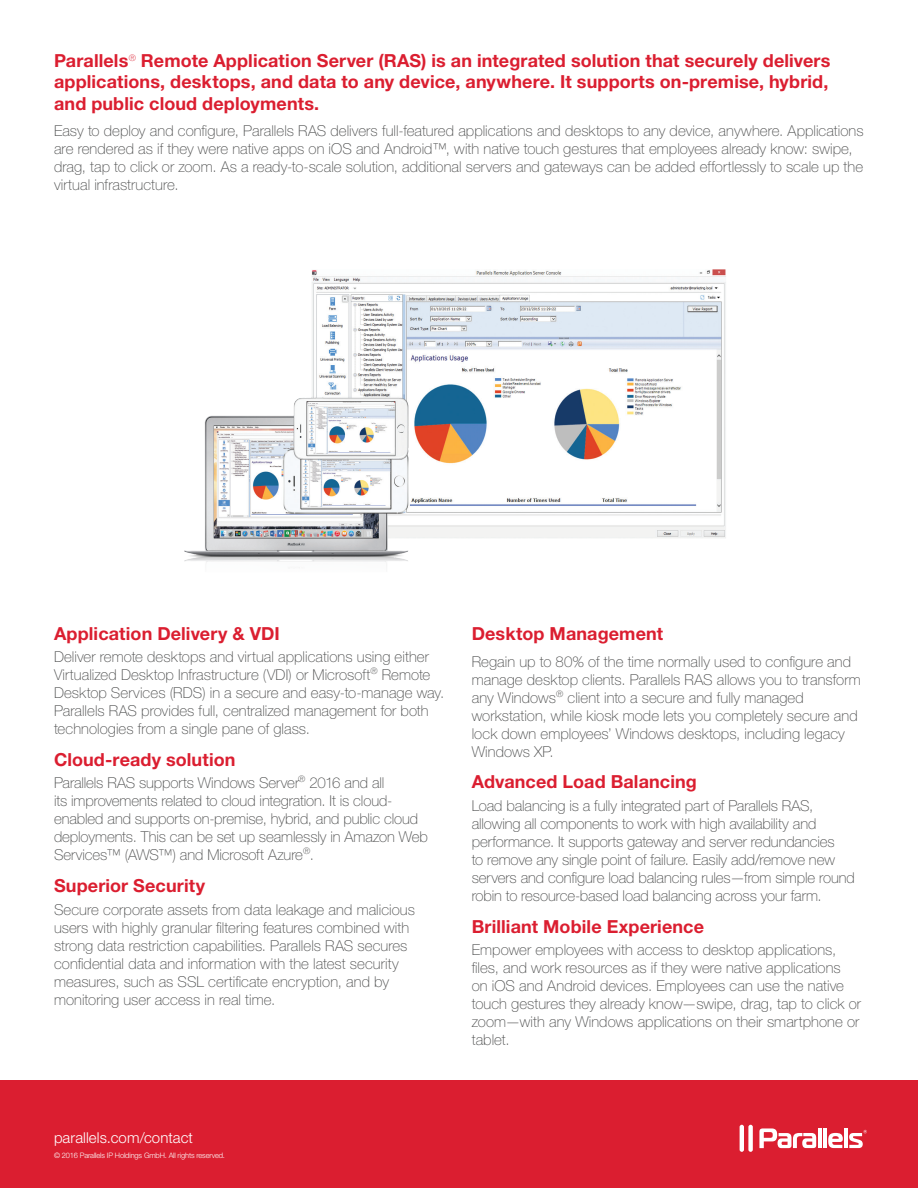
<style>
.page{position:relative;width:918px;height:1188px;background:#fff}
.page>*{position:absolute;margin:0;border:0;box-sizing:border-box;transform-origin:0 0}
.Column_Head{font:700 18px/21.6px "Helvetica Neue LT Std";letter-spacing:.005em;color:#db1e30;text-align:justify}
.t1{font:100 15px/18px "Helvetica Neue LT Std";color:#494a4a}
.t2{font:300 15px "Helvetica Neue LT Std";letter-spacing:.005em;color:#fff}
.t3{font:300 7.5px "Helvetica Neue LT Std";letter-spacing:-.02em;color:#fff}
</style>
<div class="page">
<div style="left:0;top:1080px;width:918px;height:108px;background:#db1e30"></div>
<hr style="left:740px;top:1125px;width:4px;height:27px;background:#fff;border-radius:2px">
<div style="left:748px;top:1125px;width:5px;height:27px;background:#fff;border-radius:2px"></div>
<svg style="left:828px;top:1133px;width:15px;height:15px"></svg>
<hr style="left:844px;top:1128px;width:4px;height:20px;background:#fff">
<hr style="left:823px;top:1128px;width:4px;height:20px;background:#fff">
<hr style="left:818px;top:1128px;width:4px;height:20px;background:#fff">
<svg style="left:759px;top:1128px;width:57px;height:20px"></svg>
<svg style="left:849px;top:1130px;width:18px;height:18px"></svg>
<img style="left:184px;top:269px;width:542px;height:293px">
<p class="Column_Head" style="left:54px;top:49px;width:778px">Parallels<sup>®</sup> Remote Application Server (RAS) is an integrated solution that securely delivers applications, desktops, and data to any device, anywhere. It supports on-premise, hybrid, and public cloud deployments.</p>
<p class="t1" style="left:54px;top:121px;width:811px">Easy to deploy and configure, Parallels RAS delivers full-featured applications and desktops to any device, anywhere. Applications are rendered as if they were native apps on iOS and Android™, with native touch gestures that employees already know: swipe, drag, tap to click or zoom. As a ready-to-scale solution, additional servers and gateways can be added effortlessly to scale up the virtual infrastructure.</p>
<p class="Column_Head" style="left:54px;top:622px;width:227px">Application Delivery &amp; VDI</p>
<p class="t1" style="left:54px;top:648px;width:392px">Deliver remote desktops and virtual applications using either Virtualized Desktop Infrastructure (VDI) or Microsoft<sup>®</sup> Remote Desktop Services (RDS) in a secure and easy-to-manage way.<br>Parallels RAS provides full, centralized management for both technologies from a single pane of glass.</p>
<p class="Column_Head" style="left:54px;top:749px;width:183px">Cloud-ready solution</p>
<p class="t1" style="left:54px;top:774px;width:375px">Parallels RAS supports Windows Server<sup>®</sup> 2016 and all<br>its improvements related to cloud integration. It is cloud&shy;enabled and supports on-premise, hybrid, and public cloud deployments. This can be set up seamlessly in Amazon Web Services™ (AWS™) and Microsoft Azure<sup>®</sup>.</p>
<p class="Column_Head" style="left:54px;top:875px;width:153px">Superior Security</p>
<p class="t1" style="left:54px;top:900px;width:362px">Secure corporate assets from data leakage and malicious users with highly granular filtering features combined with strong data restriction capabilities. Parallels RAS secures confidential data and information with the latest security measures, such as SSL certificate encryption, and by monitoring user access in real time.</p>
<p class="Column_Head" style="left:472px;top:622px;width:193px">Desktop Management</p>
<p class="t1" style="left:472px;top:652px;width:390px">Regain up to 80% of the time normally used to configure and manage desktop clients. Parallels RAS allows you to transform any Windows<sup>®</sup> client into a secure and fully managed workstation, while kiosk mode lets you completely secure and lock down employees’ Windows desktops, including legacy Windows XP.</p>
<p class="Column_Head" style="left:472px;top:771px;width:227px">Advanced Load Balancing</p>
<p class="t1" style="left:472px;top:796px;width:385px">Load balancing is a fully integrated part of Parallels RAS, allowing all components to work with high availability and performance. It supports gateway and server redundancies<br>to remove any single point of failure. Easily add/remove new servers and configure load balancing rules—from simple round robin to resource-based load balancing across your farm.</p>
<p class="Column_Head" style="left:472px;top:915px;width:234px">Brilliant Mobile Experience</p>
<p class="t1" style="left:472px;top:940px;width:391px">Empower employees with access to desktop applications, files, and work resources as if they were native applications<br>on iOS and Android devices. Employees can use the native touch gestures they already know—swipe, drag, tap to click or zoom—with any Windows applications on their smartphone or tablet.</p>
<p class="t2" style="left:54px;top:1128px;width:141px">parallels.com/contact</p>
<p class="t3" style="left:54px;top:1150px;width:173px">© 2016 Parallels IP Holdings GmbH. All rights reserved.</p>
</div>
